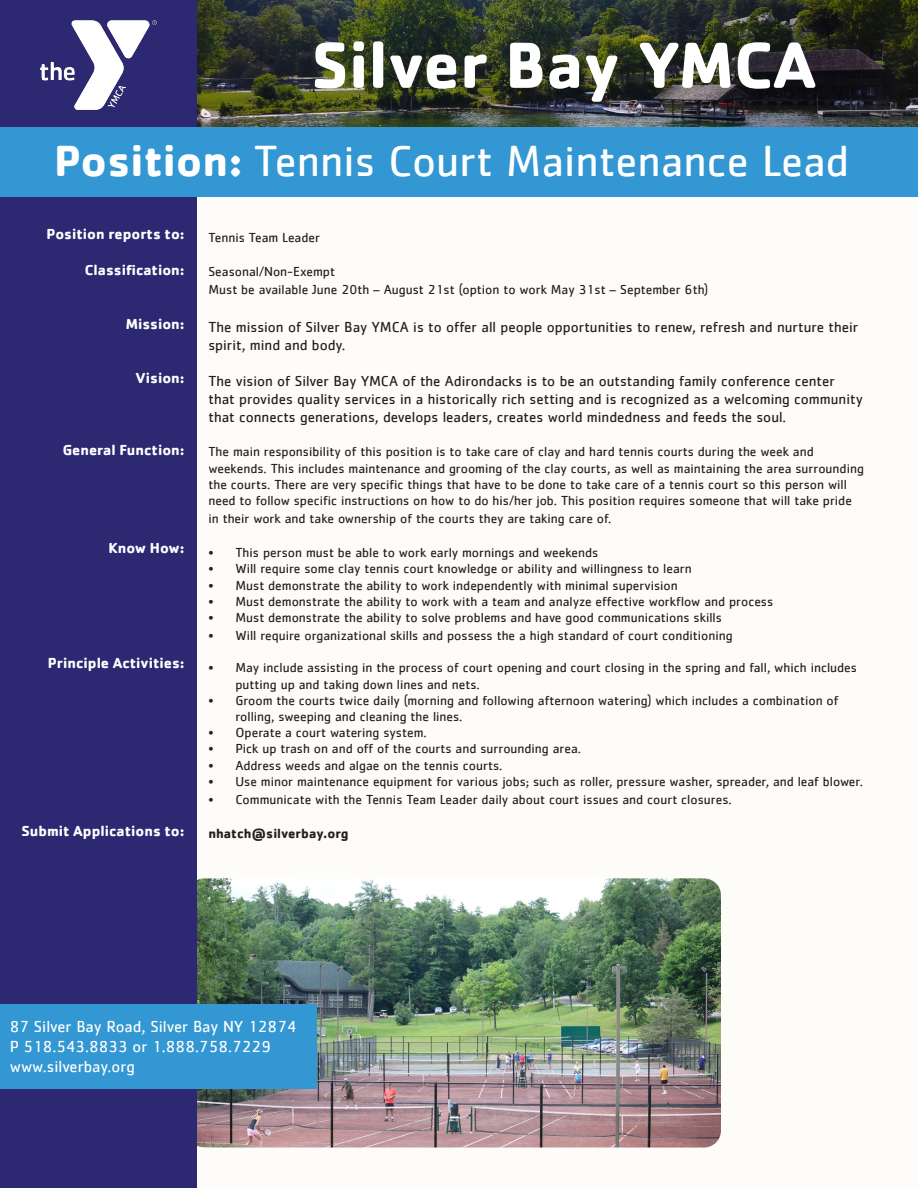
<style>
.page{position:relative;width:918px;height:1188px;background:#fff}
.page>*{position:absolute;margin:0;border:0;box-sizing:border-box;transform-origin:0 0}
.t1{font:700 67.5px "Cachet";color:#fff}
.t2{font:45px "Cachet";color:#fff}
.t3{font:16.5px "Cachet";color:#fff}
.t4{font:15px/18px "Cachet";color:#231f20}
.t5{font:700 15px "Cachet";color:#fff}
.t6{font:13.5px/16.2px "Cachet";color:#231f20}
.t7{font:700 13.5px "Cachet";color:#231f20}
.s1{font-weight:700}
</style>
<div class="page">
<img style="left:196px;top:878px;width:525px;height:270px">
<img style="left:196px;top:0;width:722px;height:127px">
<div style="left:0;top:0;width:196px;height:1188px;background:#2c2872"></div>
<div style="left:0;top:127px;width:918px;height:70px;background:#3297d3"></div>
<div style="left:0;top:1004px;width:316px;height:84px;background:#3297d3"></div>
<img style="left:40px;top:20px;width:117px;height:90px">
<p class="t1" style="left:311px;top:21px;width:507px">Silver Bay YMCA</p>
<p class="t2" style="left:54px;top:135px;width:797px"><span class="s1">Position:</span> Tennis Court Maintenance Lead</p>
<p class="t5" style="left:47px;top:225px;width:140px">Position reports to:</p>
<p class="t5" style="left:85px;top:261px;width:101px">Classification:</p>
<p class="t5" style="left:126px;top:315px;width:60px">Mission:</p>
<p class="t5" style="left:136px;top:369px;width:51px">Vision:</p>
<p class="t5" style="left:63px;top:441px;width:123px">General Function:</p>
<p class="t5" style="left:109px;top:538px;width:78px">Know How:</p>
<p class="t5" style="left:48px;top:654px;width:138px">Principle Activities:</p>
<p class="t5" style="left:21px;top:822px;width:165px">Submit Applications to:</p>
<p class="t6" style="left:208px;top:229px;width:113px">Tennis Team Leader</p>
<p class="t6" style="left:208px;top:264px;width:128px">Seasonal/Non-Exempt</p>
<p class="t6" style="left:208px;top:282px;width:501px">Must be available June 20th – August 21st (option to work May 31st – September 6th)</p>
<p class="t4" style="left:208px;top:318px;width:651px">The mission of Silver Bay YMCA is to offer all people opportunities to renew, refresh and nurture their spirit, mind and body.</p>
<p class="t4" style="left:208px;top:372px;width:656px">The vision of Silver Bay YMCA of the Adirondacks is to be an outstanding family conference center that provides quality services in a historically rich setting and is recognized as a welcoming community that connects generations, develops leaders, creates world mindedness and feeds the soul.</p>
<p class="t6" style="left:208px;top:444px;width:657px">The main responsibility of this position is to take care of clay and hard tennis courts during the week and weekends. This includes maintenance and grooming of the clay courts, as well as maintaining the area surrounding the courts. There are very specific things that have to be done to take care of a tennis court so this person will need to follow specific instructions on how to do his/her job. This position requires someone that will take pride</p>
<p class="t6" style="left:208px;top:510px;width:405px">in their work and take ownership of the courts they are taking care of.</p>
<p class="t6" style="left:208px;top:544px;width:391px">• This person must be able to work early mornings and weekends</p>
<p class="t6" style="left:208px;top:561px;width:485px">• Will require some clay tennis court knowledge or ability and willingness to learn</p>
<p class="t6" style="left:208px;top:577px;width:471px">• Must demonstrate the ability to work independently with minimal supervision</p>
<p class="t6" style="left:208px;top:593px;width:566px">• Must demonstrate the ability to work with a team and analyze effective workflow and process</p>
<p class="t6" style="left:208px;top:609px;width:515px">• Must demonstrate the ability to solve problems and have good communications skills</p>
<p class="t6" style="left:208px;top:627px;width:526px">• Will require organizational skills and possess the a high standard of court conditioning</p>
<p class="t6" style="left:235px;top:660px;width:623px;text-indent:-27px">• May include assisting in the process of court opening and court closing in the spring and fall, which includes putting up and taking down lines and nets.</p>
<p class="t6" style="left:235px;top:692px;width:605px;text-indent:-27px">• Groom the courts twice daily (morning and following afternoon watering) which includes a combination of rolling, sweeping and cleaning the lines.</p>
<p class="t6" style="left:208px;top:724px;width:220px">• Operate a court watering system.</p>
<p class="t6" style="left:208px;top:741px;width:374px">• Pick up trash on and off of the courts and surrounding area.</p>
<p class="t6" style="left:208px;top:757px;width:296px">• Address weeds and algae on the tennis courts.</p>
<p class="t6" style="left:208px;top:773px;width:656px">• Use minor maintenance equipment for various jobs; such as roller, pressure washer, spreader, and leaf blower.</p>
<p class="t6" style="left:208px;top:791px;width:525px">• Communicate with the Tennis Team Leader daily about court issues and court closures.</p>
<p class="t7" style="left:208px;top:825px;width:142px">nhatch@silverbay.org</p>
<p class="t3" style="left:10px;top:1017px;width:288px">87 Silver Bay Road, Silver Bay NY 12874</p>
<p class="t3" style="left:10px;top:1037px;width:263px">P 518.543.8833 or 1.888.758.7229</p>
<p class="t3" style="left:10px;top:1057px;width:127px">www.silverbay.org</p>
</div>
